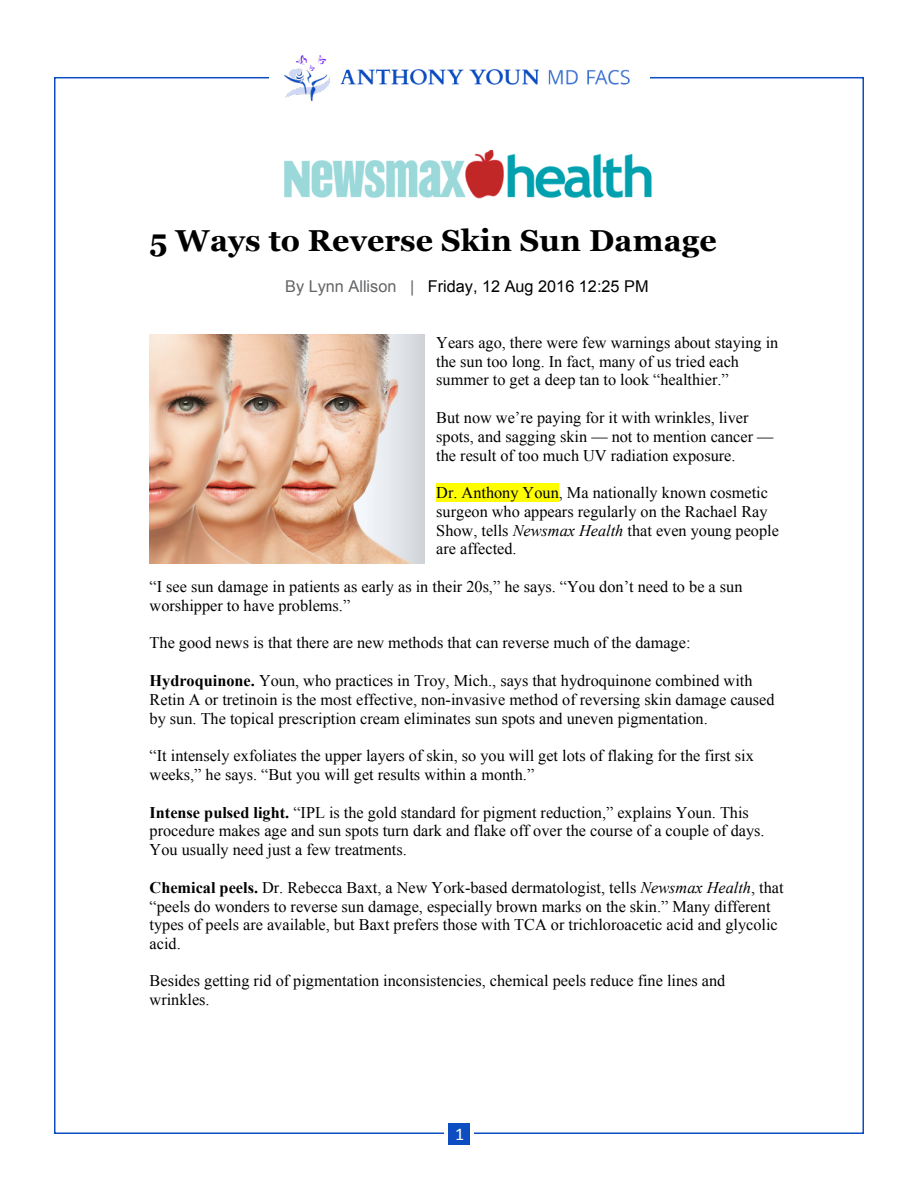
<style>
.page{position:relative;width:918px;height:1188px;background:#fff}
.page>*{position:absolute;margin:0;border:0;box-sizing:border-box;transform-origin:0 0}
.t1{font:700 30.3px "Georgia";letter-spacing:.005em;color:#000}
.t2{font:18px "Calibri";color:#fff}
.t3{font:16.2px/18.8px "Times New Roman";color:#000}
.t4{font:16.2px "Arial";color:#000}
.s1{color:#636466}
.s2{font-style:italic}
.s3{font-weight:700}
</style>
<div class="page">
<img style="left:284px;top:55px;width:346px;height:46px">
<div style="left:448px;top:1123px;width:22px;height:22px;background:#0c4dc1"></div>
<div style="left:436px;top:483px;width:123px;height:19px;background:#ff0"></div>
<img style="left:284px;top:151px;width:368px;height:48px">
<img style="left:150px;top:334px;width:274px;height:229px">
<p class="t1" style="left:150px;top:217px;width:569px">5 Ways to Reverse Skin Sun Damage</p>
<p class="t4" style="left:285px;top:275px;width:365px"><span class="s1">By Lynn Allison |</span> Friday, 12 Aug 2016 12:25 PM</p>
<p class="t3" style="left:436px;top:333px;width:344px">Years ago, there were few warnings about staying in the sun too long. In fact, many of us tried each summer to get a deep tan to look “healthier.”</p>
<p class="t3" style="left:436px;top:408px;width:339px">But now we’re paying for it with wrinkles, liver spots, and sagging skin — not to mention cancer — the result of too much UV radiation exposure.</p>
<p class="t3" style="left:436px;top:483px;width:344px">Dr. Anthony Youn, Ma nationally known cosmetic surgeon who appears regularly on the Rachael Ray Show, tells <span class="s2">Newsmax Health</span> that even young people are affected.</p>
<p class="t3" style="left:150px;top:577px;width:594px">“I see sun damage in patients as early as in their 20s,” he says. “You don’t need to be a sun worshipper to have problems.”</p>
<p class="t3" style="left:150px;top:633px;width:542px">The good news is that there are new methods that can reverse much of the damage:</p>
<p class="t3" style="left:150px;top:671px;width:627px"><span class="s3">Hydroquinone.</span> Youn, who practices in Troy, Mich., says that hydroquinone combined with<br>Retin A or tretinoin is the most effective, non-invasive method of reversing skin damage caused by sun. The topical prescription cream eliminates sun spots and uneven pigmentation.</p>
<p class="t3" style="left:150px;top:746px;width:606px">“It intensely exfoliates the upper layers of skin, so you will get lots of flaking for the first six weeks,” he says. “But you will get results within a month.”</p>
<p class="t3" style="left:150px;top:803px;width:617px"><span class="s3">Intense pulsed light.</span> “IPL is the gold standard for pigment reduction,” explains Youn. This procedure makes age and sun spots turn dark and flake off over the course of a couple of days.<br>You usually need just a few treatments.</p>
<p class="t3" style="left:150px;top:878px;width:636px"><span class="s3">Chemical peels.</span> Dr. Rebecca Baxt, a New York-based dermatologist, tells <span class="s2">Newsmax Health</span>, that “peels do wonders to reverse sun damage, especially brown marks on the skin.” Many different types of peels are available, but Baxt prefers those with TCA or trichloroacetic acid and glycolic acid.</p>
<p class="t3" style="left:150px;top:971px;width:577px">Besides getting rid of pigmentation inconsistencies, chemical peels reduce fine lines and wrinkles.</p>
<p class="t2" style="left:455px;top:1123px;width:11px">1</p>
</div>
